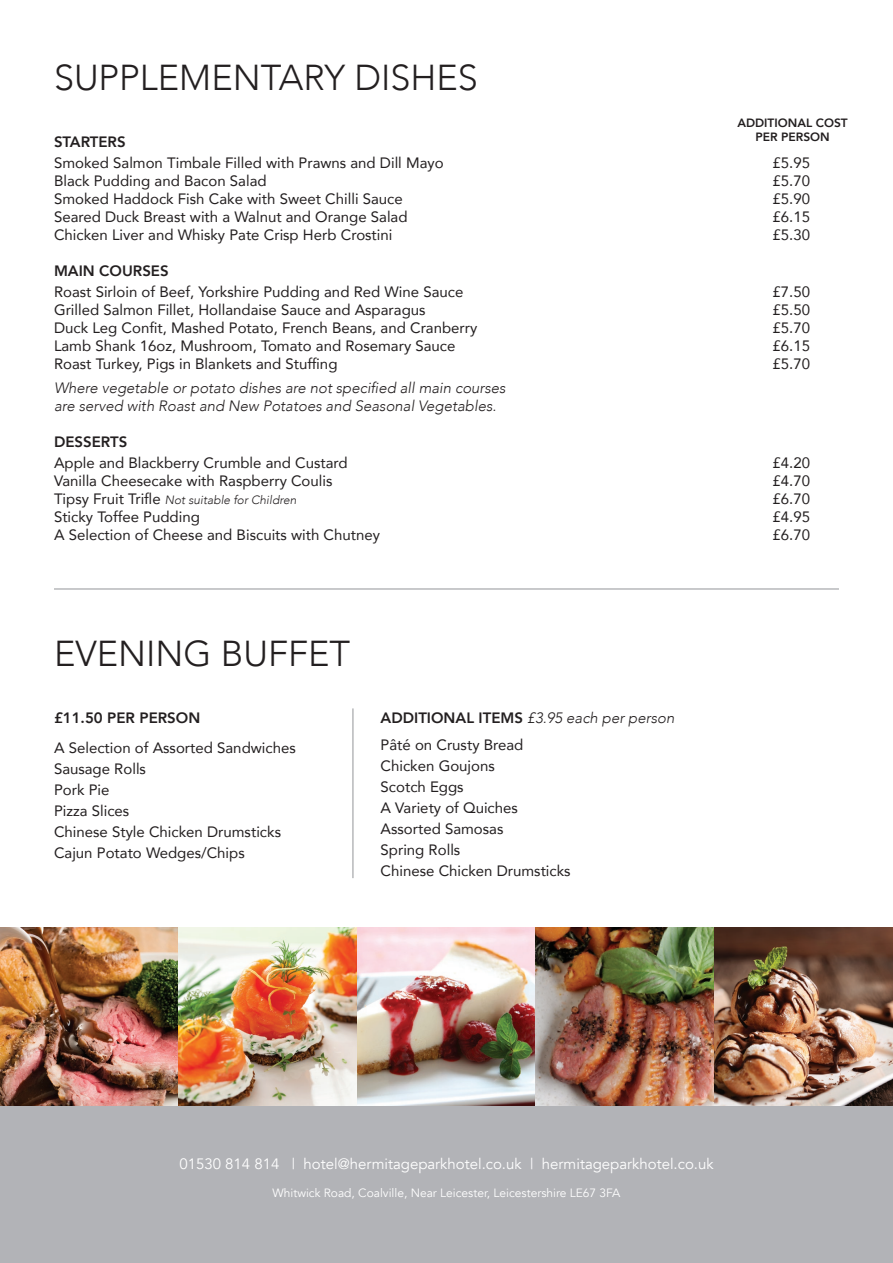
<style>
.page{position:relative;width:893px;height:1263px;background:#fff}
.page>*{position:absolute;margin:0;border:0;box-sizing:border-box;transform-origin:0 0}
.t1{font:300 36px "Avenir";color:#231f20}
.t2{font:15px "Avenir";color:#231f20}
.t3{font:italic 300 15px "Avenir";color:#231f20}
.t4{font:15px "Avenir";color:#fff}
.t5{font:800 15px "Avenir";color:#231f20}
.t6{font:12px "Avenir";color:#fff}
.t7{font:italic 300 12px "Avenir";color:#231f20}
.t8{font:800 12px "Avenir";color:#231f20}
.s1{font-weight:400;font-style:normal;font-size:15px}
.s2{font-weight:800;font-style:normal}
</style>
<div class="page">
<hr style="left:353px;top:708px;width:1px;height:170px;background:#939598">
<hr style="left:54px;top:589px;width:785px;height:1px;background:#939598">
<div style="left:0;top:1063px;width:893px;height:200px;background:#b2b3b7"></div>
<img style="left:0;top:927px;width:893px;height:179px">
<p class="t1" style="left:54px;top:56px;width:425px">SUPPLEMENTARY DISHES</p>
<p class="t8" style="left:737px;top:113px;width:112px">ADDITIONAL COST</p>
<p class="t8" style="left:755px;top:127px;width:76px">PER PERSON</p>
<p class="t5" style="left:54px;top:130px;width:73px">STARTERS</p>
<p class="t2" style="left:54px;top:151px;width:391px">Smoked Salmon Timbale Filled with Prawns and Dill Mayo</p>
<p class="t2" style="left:772px;top:151px;width:39px">£5.95</p>
<p class="t2" style="left:54px;top:169px;width:214px">Black Pudding and Bacon Salad</p>
<p class="t2" style="left:772px;top:169px;width:39px">£5.70</p>
<p class="t2" style="left:54px;top:187px;width:350px">Smoked Haddock Fish Cake with Sweet Chilli Sauce</p>
<p class="t2" style="left:772px;top:187px;width:39px">£5.90</p>
<p class="t2" style="left:54px;top:205px;width:355px">Seared Duck Breast with a Walnut and Orange Salad</p>
<p class="t2" style="left:772px;top:205px;width:39px">£6.15</p>
<p class="t2" style="left:54px;top:223px;width:340px">Chicken Liver and Whisky Pate Crisp Herb Crostini</p>
<p class="t2" style="left:772px;top:223px;width:39px">£5.30</p>
<p class="t5" style="left:54px;top:259px;width:116px">MAIN COURSES</p>
<p class="t2" style="left:54px;top:280px;width:411px">Roast Sirloin of Beef, Yorkshire Pudding and Red Wine Sauce</p>
<p class="t2" style="left:772px;top:280px;width:39px">£7.50</p>
<p class="t2" style="left:54px;top:298px;width:373px">Grilled Salmon Fillet, Hollandaise Sauce and Asparagus</p>
<p class="t2" style="left:772px;top:298px;width:39px">£5.50</p>
<p class="t2" style="left:54px;top:316px;width:425px">Duck Leg Confit, Mashed Potato, French Beans, and Cranberry</p>
<p class="t2" style="left:772px;top:316px;width:39px">£5.70</p>
<p class="t2" style="left:54px;top:334px;width:403px">Lamb Shank 16oz, Mushroom, Tomato and Rosemary Sauce</p>
<p class="t2" style="left:772px;top:334px;width:39px">£6.15</p>
<p class="t2" style="left:54px;top:352px;width:285px">Roast Turkey, Pigs in Blankets and Stuffing</p>
<p class="t2" style="left:772px;top:352px;width:39px">£5.70</p>
<p class="t3" style="left:54px;top:379px;width:453px">Where vegetable or potato dishes are not specified all main courses</p>
<p class="t3" style="left:54px;top:397px;width:444px">are served with Roast and New Potatoes and Seasonal Vegetables.</p>
<p class="t5" style="left:54px;top:430px;width:75px">DESSERTS</p>
<p class="t2" style="left:54px;top:451px;width:295px">Apple and Blackberry Crumble and Custard</p>
<p class="t2" style="left:772px;top:451px;width:39px">£4.20</p>
<p class="t2" style="left:54px;top:469px;width:280px">Vanilla Cheesecake with Raspberry Coulis</p>
<p class="t2" style="left:772px;top:469px;width:39px">£4.70</p>
<p class="t7" style="left:54px;top:493px;width:244px"><span class="s1">Tipsy Fruit Trifle</span> Not suitable for Children</p>
<p class="t2" style="left:773px;top:487px;width:39px">£6.70</p>
<p class="t2" style="left:54px;top:505px;width:147px">Sticky Toffee Pudding</p>
<p class="t2" style="left:772px;top:505px;width:39px">£4.95</p>
<p class="t2" style="left:54px;top:523px;width:328px">A Selection of Cheese and Biscuits with Chutney</p>
<p class="t2" style="left:772px;top:523px;width:39px">£6.70</p>
<p class="t1" style="left:54px;top:633px;width:298px">EVENING BUFFET</p>
<p class="t5" style="left:54px;top:706px;width:148px">£11.50 PER PERSON</p>
<p class="t2" style="left:54px;top:736px;width:243px">A Selection of Assorted Sandwiches</p>
<p class="t2" style="left:54px;top:757px;width:93px">Sausage Rolls</p>
<p class="t2" style="left:54px;top:778px;width:57px">Pork Pie</p>
<p class="t2" style="left:54px;top:799px;width:77px">Pizza Slices</p>
<p class="t2" style="left:54px;top:820px;width:229px">Chinese Style Chicken Drumsticks</p>
<p class="t2" style="left:54px;top:841px;width:192px">Cajun Potato Wedges/Chips</p>
<p class="t3" style="left:381px;top:709px;width:295px"><span class="s2">ADDITIONAL ITEMS</span> £3.95 each per person</p>
<p class="t2" style="left:381px;top:733px;width:144px">Pâté on Crusty Bread</p>
<p class="t2" style="left:381px;top:754px;width:116px">Chicken Goujons</p>
<p class="t2" style="left:381px;top:775px;width:85px">Scotch Eggs</p>
<p class="t2" style="left:381px;top:796px;width:139px">A Variety of Quiches</p>
<p class="t2" style="left:381px;top:817px;width:124px">Assorted Samosas</p>
<p class="t2" style="left:381px;top:838px;width:81px">Spring Rolls</p>
<p class="t2" style="left:381px;top:859px;width:192px">Chinese Chicken Drumsticks</p>
<p class="t4" style="left:179px;top:1155px;width:536px">01530 814 814 | hotel@hermitageparkhotel.co.uk | hermitageparkhotel.co.uk</p>
<p class="t6" style="left:272px;top:1185px;width:350px">Whitwick Road, Coalville, Near Leicester, Leicestershire LE67 3FA</p>
</div>
